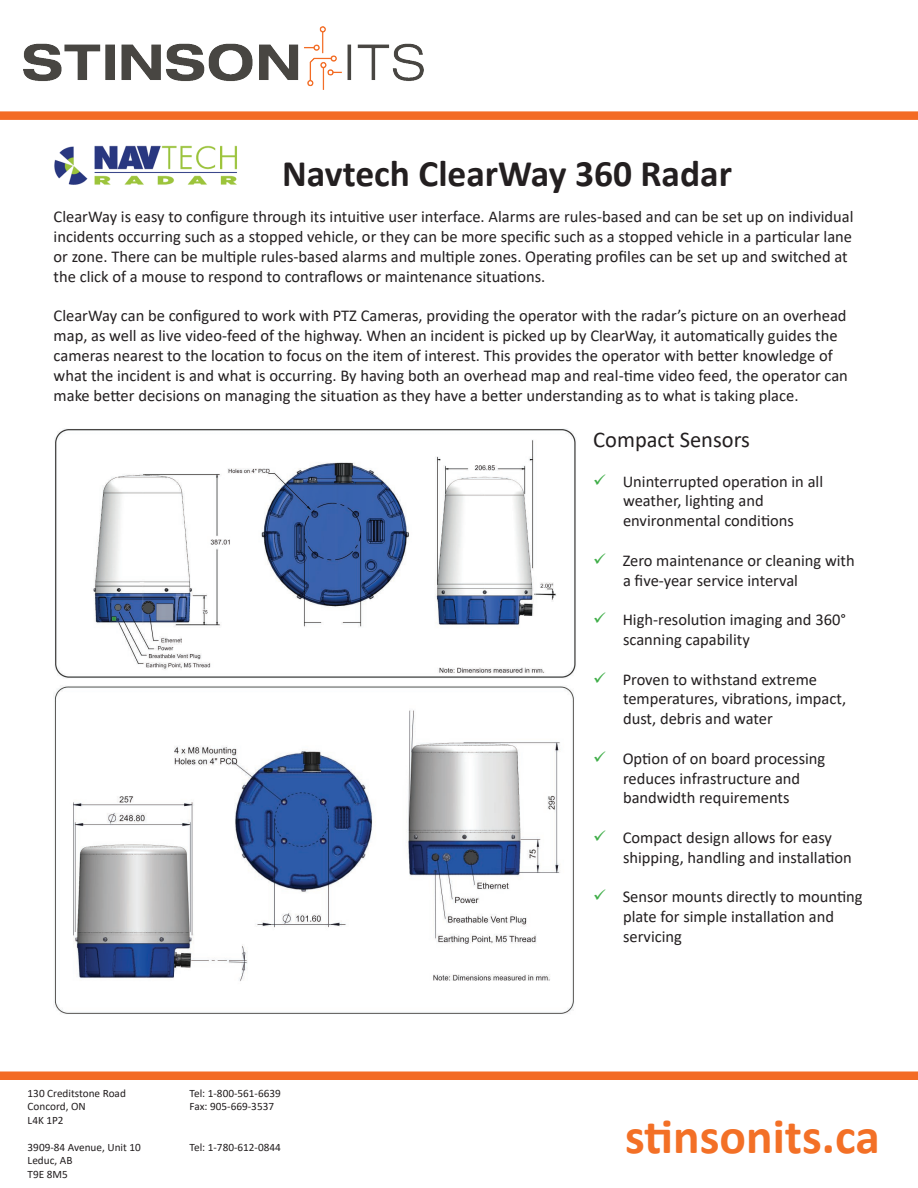
<style>
.page{position:relative;width:918px;height:1188px;background:#fff}
.page>*{position:absolute;margin:0;border:0;box-sizing:border-box;transform-origin:0 0}
.t1{font:700 49.5px "Calibri";color:#f37026}
.t2{font:700 37.5px "Calibri";color:#231f20}
.t3{font:22.5px "Calibri";color:#231f20}
.t4{font:16.5px/19.8px "Calibri";color:#231f20}
.t5{font:11.25px/13.5px "Calibri";color:#231f20}
.s1{color:#40ae49}
</style>
<div class="page">
<img style="left:24px;top:26px;width:400px;height:64px">
<div style="left:0;top:111px;width:918px;height:9px;background:#f36b24"></div>
<div style="left:0;top:1071px;width:918px;height:9px;background:#f36b24"></div>
<img style="left:54px;top:145px;width:183px;height:40px">
<img style="left:55px;top:429px;width:521px;height:249px">
<img style="left:54px;top:686px;width:520px;height:328px">
<h2 class="t2" style="left:282px;top:147px;width:451px">Navtech ClearWay 360 Radar</h2>
<p class="t4" style="left:54px;top:207px;width:802px">ClearWay is easy to configure through its intuitive user interface. Alarms are rules-based and can be set up on individual incidents occurring such as a stopped vehicle, or they can be more specific such as a stopped vehicle in a particular lane or zone. There can be multiple rules-based alarms and multiple zones. Operating profiles can be set up and switched at the click of a mouse to respond to contraflows or maintenance situations.</p>
<p class="t4" style="left:54px;top:306px;width:796px">ClearWay can be configured to work with PTZ Cameras, providing the operator with the radar’s picture on an overhead map, as well as live video-feed of the highway. When an incident is picked up by ClearWay, it automatically guides the cameras nearest to the location to focus on the item of interest. This provides the operator with better knowledge of what the incident is and what is occurring. By having both an overhead map and real-time video feed, the operator can make better decisions on managing the situation as they have a better understanding as to what is taking place.</p>
<h3 class="t3" style="left:593px;top:424px;width:158px">Compact Sensors</h3>
<p class="t4" style="left:623px;top:471px;width:202px;text-indent:-30px"><span class="s1">✓</span> Uninterrupted operation in all weather, lighting and environmental conditions</p>
<p class="t4" style="left:623px;top:550px;width:233px;text-indent:-30px"><span class="s1">✓</span> Zero maintenance or cleaning with a five-year service interval</p>
<p class="t4" style="left:623px;top:609px;width:225px;text-indent:-30px"><span class="s1">✓</span> High-resolution imaging and 360° scanning capability</p>
<p class="t4" style="left:623px;top:669px;width:225px;text-indent:-30px"><span class="s1">✓</span> Proven to withstand extreme temperatures, vibrations, impact, dust, debris and water</p>
<p class="t4" style="left:593px;top:748px;width:234px;text-align:center"><span class="s1">✓</span> Option of on board processing reduces infrastructure and bandwidth requirements</p>
<p class="t4" style="left:623px;top:827px;width:230px;text-indent:-30px"><span class="s1">✓</span> Compact design allows for easy shipping, handling and installation</p>
<p class="t4" style="left:623px;top:887px;width:241px;text-indent:-30px"><span class="s1">✓</span> Sensor mounts directly to mounting plate for simple installation and servicing</p>
<p class="t5" style="left:28px;top:1086px;width:100px">130 Creditstone Road</p>
<p class="t5" style="left:190px;top:1086px;width:93px">Tel: 1-800-561-6639</p>
<p class="t5" style="left:28px;top:1099px;width:60px">Concord, ON</p>
<p class="t5" style="left:190px;top:1099px;width:86px">Fax: 905-669-3537</p>
<p class="t5" style="left:28px;top:1113px;width:38px">L4K 1P2</p>
<p class="t5" style="left:28px;top:1140px;width:115px">3909-84 Avenue, Unit 10</p>
<p class="t5" style="left:190px;top:1140px;width:93px">Tel: 1-780-612-0844</p>
<p class="t5" style="left:28px;top:1153px;width:46px">Leduc, AB<br>T9E 8M5</p>
<h1 class="t1" style="left:625px;top:1101px;width:256px">stinsonits.ca</h1>
</div>
